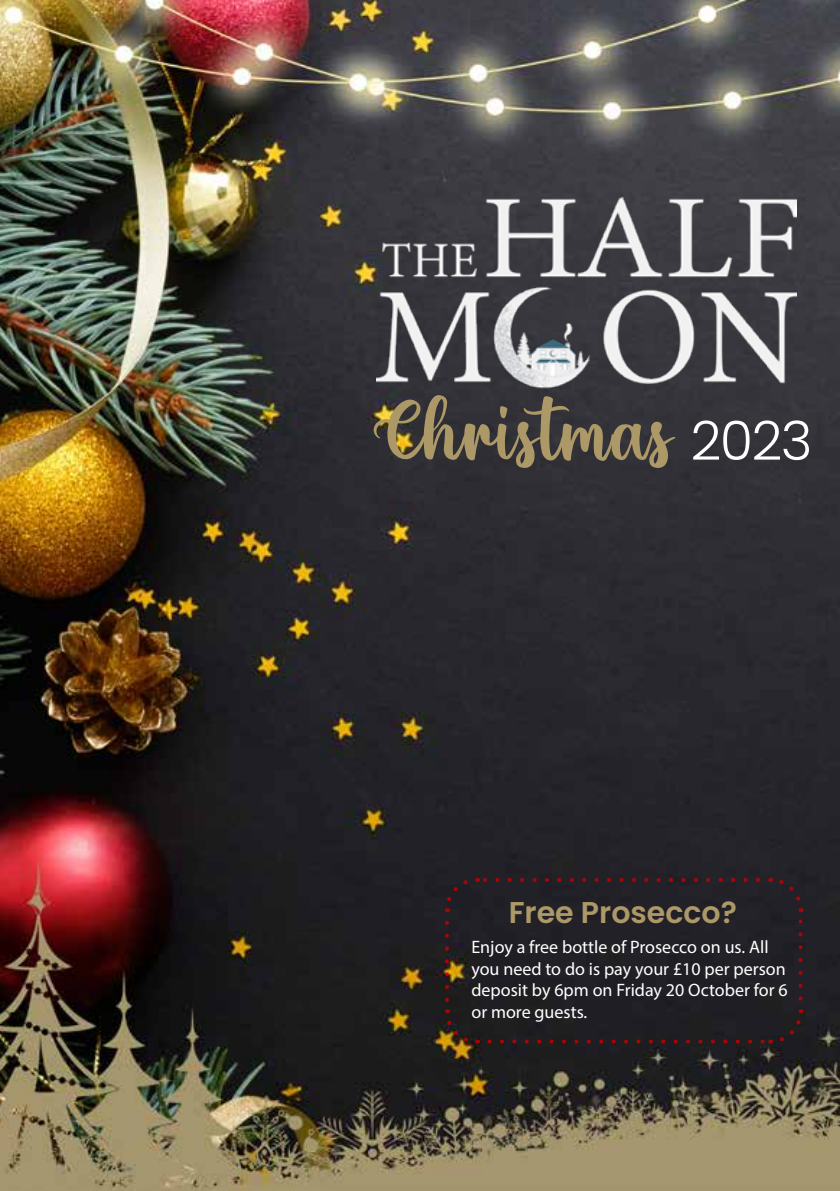
<style>
.page{position:relative;width:840px;height:1191px;background:#fff}
.page>*{position:absolute;margin:0;border:0;box-sizing:border-box;transform-origin:0 0}
.t1{font:92px "Hello Valentica";letter-spacing:.02em;color:#ad9967}
.t2{font:600 30px "Poppins";color:#ad9967}
.t3{font:18px/21.6px "Myriad Pro";color:#fff}
.s1{font-family:"Poppins";font-weight:300;font-size:54px;color:#fff}
</style>
<div class="page">
<img style="left:0;top:0;width:839px;height:1191px">
<img style="left:376px;top:197px;width:420px;height:203px">
<svg style="left:489px;top:1039px;width:274px;height:4px"></svg>
<svg style="left:442px;top:877px;width:28px;height:35px"></svg>
<svg style="left:444px;top:922px;width:34px;height:123px;background:#31261d"></svg>
<svg style="left:776px;top:1009px;width:28px;height:35px"></svg>
<div style="left:769px;top:875px;width:34px;height:123px;background:#222127"></div>
<svg style="left:477px;top:878px;width:280px;height:4px"></svg>
<h1 class="t1" style="left:371px;top:393px;width:442px">Christmas <span class="s1">2023</span></h1>
<h2 class="t2" style="left:508px;top:894px;width:229px">Free Prosecco?</h2>
<p class="t3" style="left:471px;top:936px;width:317px">Enjoy a free bottle of Prosecco on us. All you need to do is pay your £10 per person deposit by 6pm on Friday 20 October for 6 or more guests.</p>
</div>
